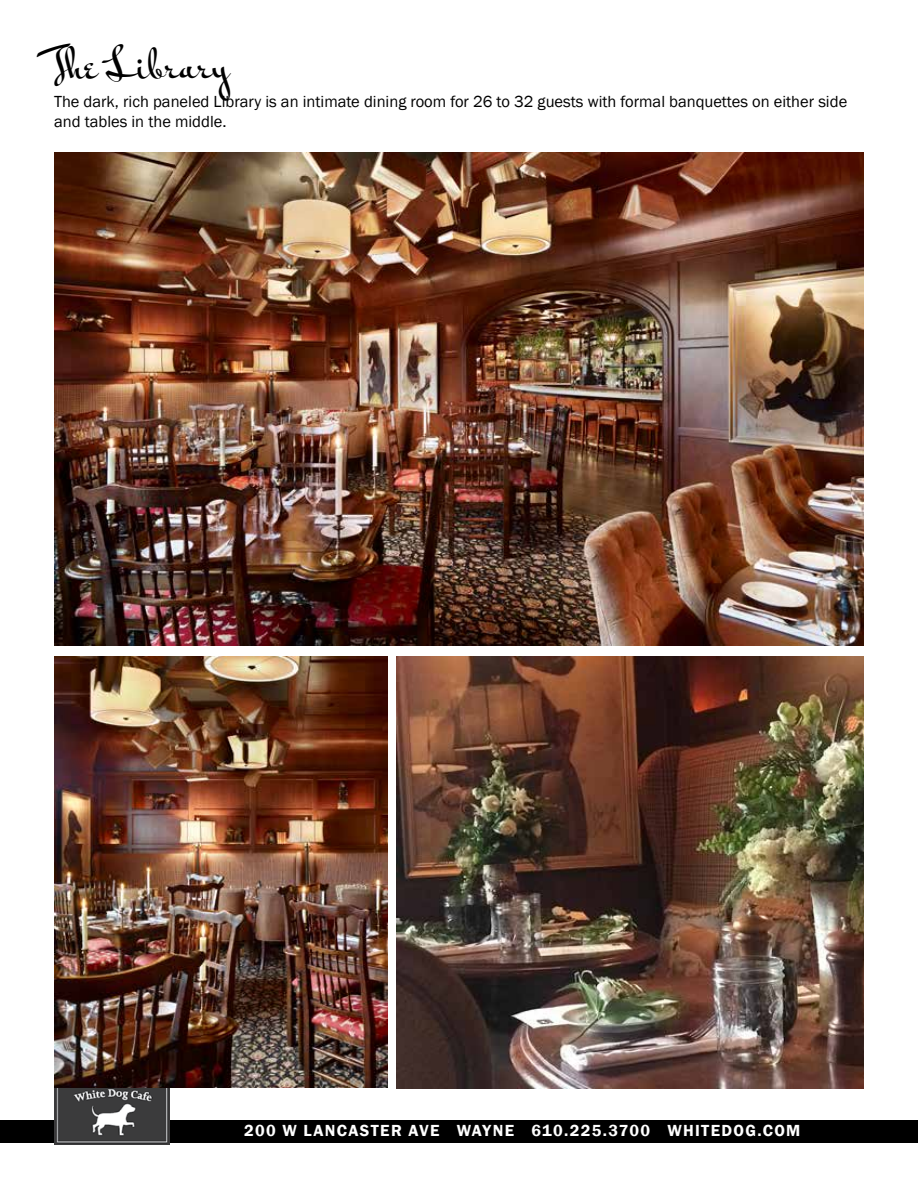
<style>
.page{position:relative;width:918px;height:1188px;background:#fff}
.page>*{position:absolute;margin:0;border:0;box-sizing:border-box;transform-origin:0 0}
.t1{font:39px "Mr Bedfort";color:#000}
.t2{font:16.5px/19.8px "Franklin Gothic";color:#000}
.t3{font:600 16.5px "Franklin Gothic";letter-spacing:.08em;color:#fff}
</style>
<div class="page">
<div style="left:0;top:1121px;width:918px;height:22px;background:#000"></div>
<img style="left:54px;top:1087px;width:115px;height:58px">
<img style="left:54px;top:152px;width:810px;height:493px">
<img style="left:396px;top:657px;width:468px;height:432px">
<img style="left:54px;top:657px;width:334px;height:430px">
<h1 class="t1" style="left:54px;top:41px;width:177px">The Library</h1>
<p class="t2" style="left:54px;top:92px;width:795px">The dark, rich paneled Library is an intimate dining room for 26 to 32 guests with formal banquettes on either side and tables in the middle.</p>
<p class="t3" style="left:244px;top:1120px;width:558px">200 W LANCASTER AVE WAYNE 610.225.3700 WHITEDOG.COM</p>
</div>
